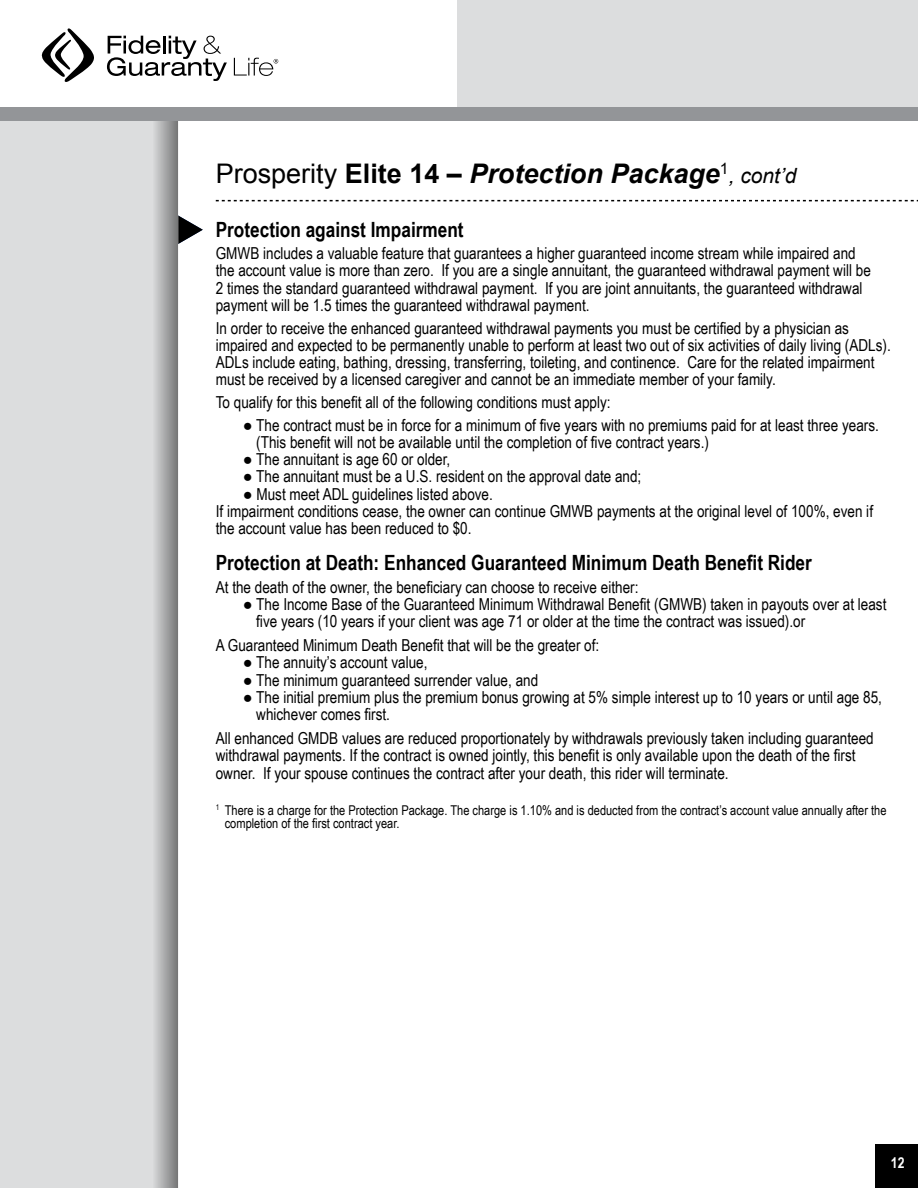
<style>
.page{position:relative;width:918px;height:1188px;background:#fff}
.page>*{position:absolute;margin:0;border:0;box-sizing:border-box;transform-origin:0 0}
.t1{font:italic 700 27px "Arial";color:#000}
.t2{font:700 21px "Arial Narrow";color:#000}
.t3{font:16.5px/17.2px "Arial Narrow";color:#000}
.t4{font:700 15px "Arial Narrow";color:#fff}
.t5{font:13.5px/13.5px "Arial Narrow";color:#000}
.s1{font-weight:400;font-style:normal}
.s2{font-style:normal}
.s3{font-weight:400;font-size:21px}
</style>
<div class="page">
<svg style="left:216px;top:200px;width:702px;height:1px"></svg>
<svg style="left:178px;top:215px;width:25px;height:29px"></svg>
<div style="left:457px;top:0;width:461px;height:114px;background:#dcddde"></div>
<div style="left:0;top:121px;width:152px;height:1067px;background:#dcddde"></div>
<div style="left:0;top:108px;width:918px;height:13px;background:#939598"></div>
<svg style="left:41px;top:28px;width:53px;height:54px"></svg>
<svg style="left:107px;top:36px;width:120px;height:45px"></svg>
<svg style="left:234px;top:58px;width:44px;height:18px"></svg>
<div style="left:876px;top:1145px;width:42px;height:43px;background:#000"></div>
<div style="left:152px;top:121px;width:26px;height:1067px;background:linear-gradient(to right,#dbdcdd,#7a7b7b)"></div>
<h1 class="t1" style="left:216px;top:156px;width:582px"><span class="s1">Prosperity</span> <span class="s2">Elite 14 –</span> Protection Package<sup>1</sup><span class="s3">, cont’d</span></h1>
<p class="t2" style="left:216px;top:213px;width:249px">Protection against Impairment</p>
<p class="t3" style="left:216px;top:244px;width:657px">GMWB includes a valuable feature that guarantees a higher guaranteed income stream while impaired and the account value is more than zero. If you are a single annuitant, the guaranteed withdrawal payment will be 2 times the standard guaranteed withdrawal payment. If you are joint annuitants, the guaranteed withdrawal payment will be 1.5 times the guaranteed withdrawal payment.</p>
<p class="t3" style="left:216px;top:318px;width:677px">In order to receive the enhanced guaranteed withdrawal payments you must be certified by a physician as impaired and expected to be permanently unable to perform at least two out of six activities of daily living (ADLs).<br>ADLs include eating, bathing, dressing, transferring, toileting, and continence. Care for the related impairment must be received by a licensed caregiver and cannot be an immediate member of your family.</p>
<p class="t3" style="left:216px;top:393px;width:396px">To qualify for this benefit all of the following conditions must apply:</p>
<p class="t3" style="left:256px;top:416px;width:624px;text-indent:-13px">● The contract must be in force for a minimum of five years with no premiums paid for at least three years. (This benefit will not be available until the completion of five contract years.)</p>
<p class="t3" style="left:243px;top:450px;width:209px">● The annuitant is age 60 or older,</p>
<p class="t3" style="left:243px;top:467px;width:400px">● The annuitant must be a U.S. resident on the approval date and;</p>
<p class="t3" style="left:216px;top:484px;width:659px;text-indent:27px">● Must meet ADL guidelines listed above.<br>If impairment conditions cease, the owner can continue GMWB payments at the original level of 100%, even if the account value has been reduced to $0.</p>
<p class="t2" style="left:216px;top:547px;width:598px">Protection at Death: Enhanced Guaranteed Minimum Death Benefit Rider</p>
<p class="t3" style="left:216px;top:578px;width:424px">At the death of the owner, the beneficiary can choose to receive either:</p>
<p class="t3" style="left:256px;top:595px;width:632px;text-indent:-13px">● The Income Base of the Guaranteed Minimum Withdrawal Benefit (GMWB) taken in payouts over at least five years (10 years if your client was age 71 or older at the time the contract was issued).or</p>
<p class="t3" style="left:216px;top:636px;width:385px">A Guaranteed Minimum Death Benefit that will be the greater of:</p>
<p class="t3" style="left:243px;top:653px;width:186px">● The annuity’s account value,</p>
<p class="t3" style="left:243px;top:671px;width:297px">● The minimum guaranteed surrender value, and</p>
<p class="t3" style="left:256px;top:688px;width:627px;text-indent:-13px">● The initial premium plus the premium bonus growing at 5% simple interest up to 10 years or until age 85, whichever comes first.</p>
<p class="t3" style="left:216px;top:729px;width:660px">All enhanced GMDB values are reduced proportionately by withdrawals previously taken including guaranteed withdrawal payments. If the contract is owned jointly, this benefit is only available upon the death of the first owner. If your spouse continues the contract after your death, this rider will terminate.</p>
<p class="t5" style="left:225px;top:803px;width:663px;text-indent:-9px"><sup>1</sup> There is a charge for the Protection Package. The charge is 1.10% and is deducted from the contract’s account value annually after the completion of the first contract year.</p>
<p class="t4" style="left:891px;top:1152px;width:15px">12</p>
</div>
